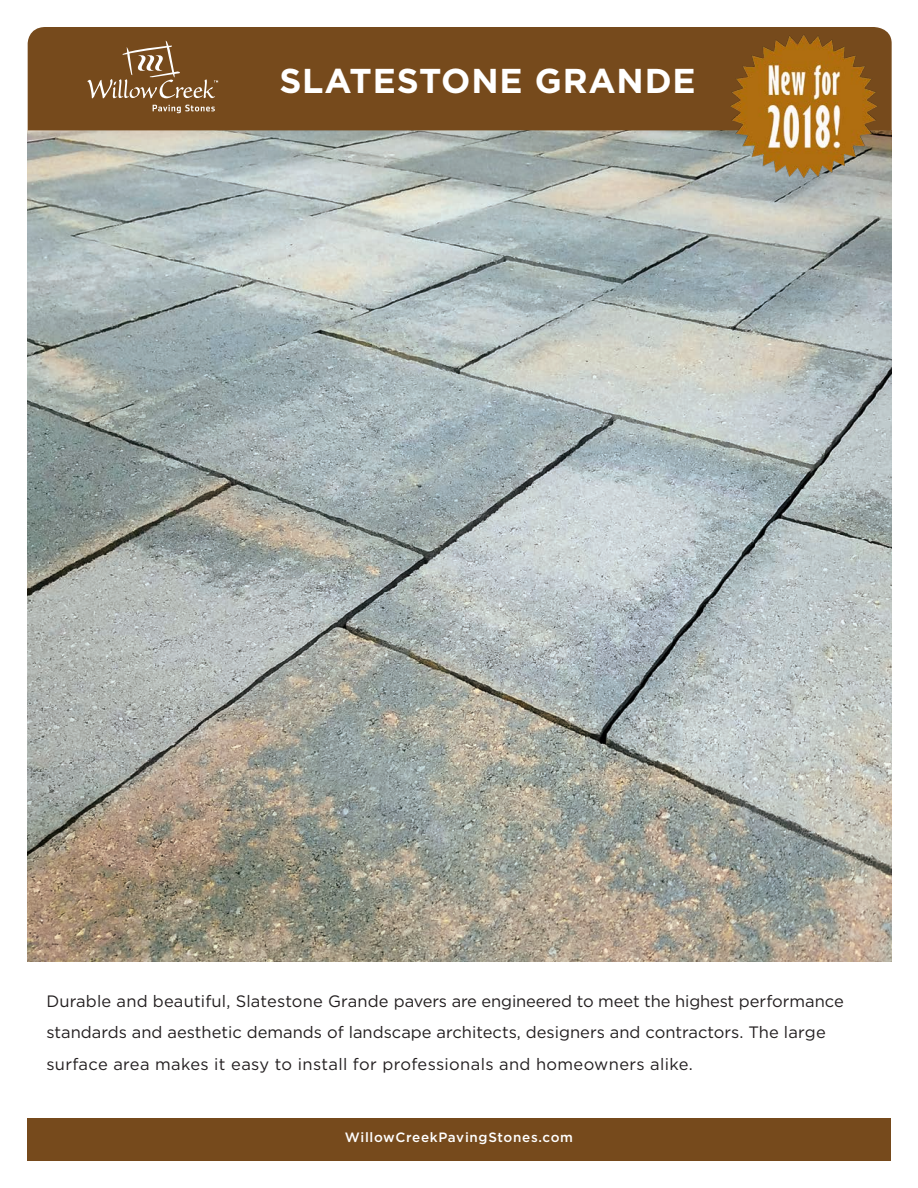
<style>
.page{position:relative;width:918px;height:1188px;background:#fff}
.page>*{position:absolute;margin:0;border:0;box-sizing:border-box;transform-origin:0 0}
.t1{font:700 34.5px "Gotham";letter-spacing:.025em;color:#fff}
.t2{font:16.5px/31.5px "Gotham";color:#231f20}
.t3{font:500 13.5px "Gotham";letter-spacing:.05em;color:#fff}
</style>
<div class="page">
<img style="left:28px;top:130px;width:864px;height:831px">
<div style="left:27px;top:1118px;width:864px;height:43px;background:#764a1c"></div>
<div style="left:28px;top:27px;width:864px;height:103px;background:#764a1c"></div>
<svg style="left:153px;top:105px;width:62px;height:8px"></svg>
<svg style="left:87px;top:41px;width:131px;height:57px;background:#88623a"></svg>
<img style="left:713px;top:27px;width:177px;height:165px">
<p class="t1" style="left:279px;top:58px;width:418px">SLATESTONE GRANDE</p>
<p class="t2" style="left:46px;top:985px;width:799px">Durable and beautiful, Slatestone Grande pavers are engineered to meet the highest performance standards and aesthetic demands of landscape architects, designers and contractors. The large surface area makes it easy to install for professionals and homeowners alike.</p>
<p class="t3" style="left:345px;top:1129px;width:230px">WillowCreekPavingStones.com</p>
</div>
